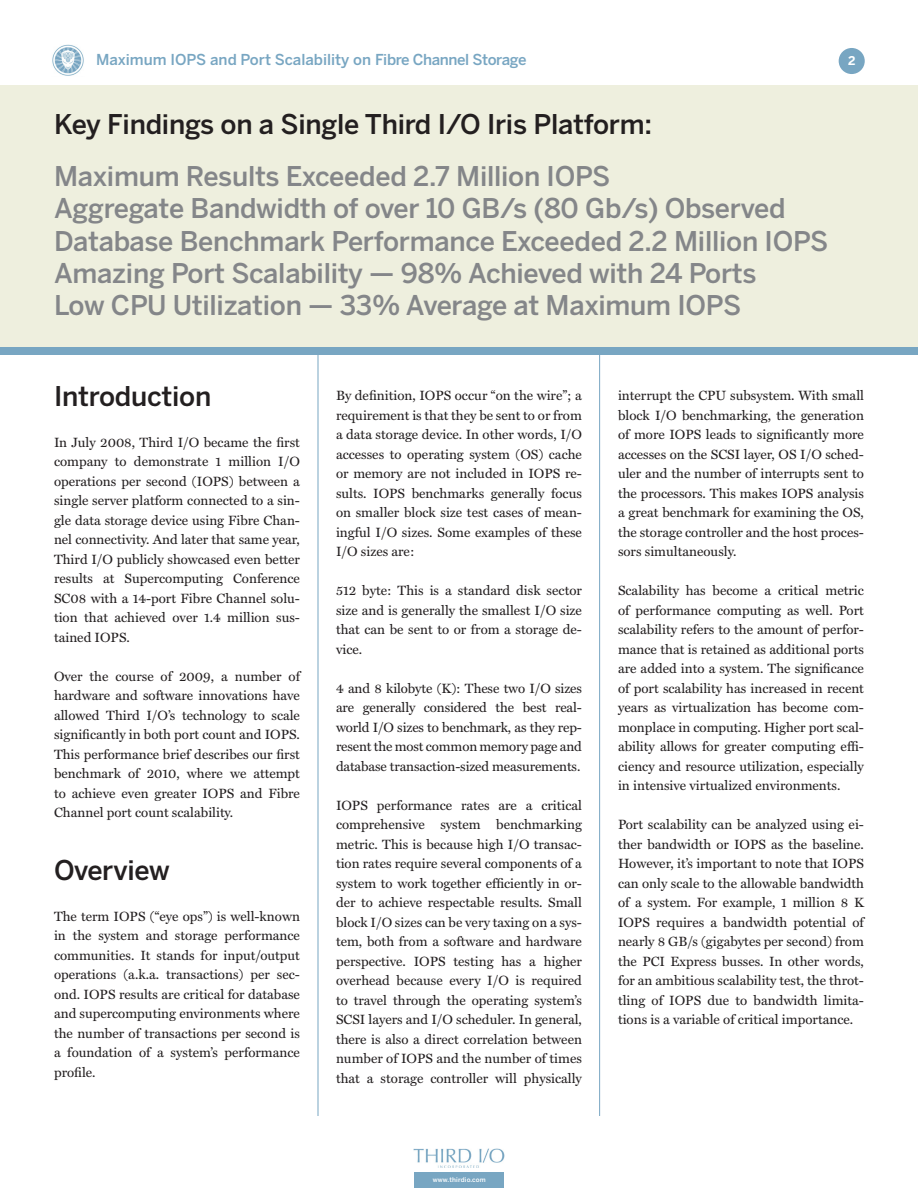
<style>
.page{position:relative;width:918px;height:1188px;background:#fff}
.page>*{position:absolute;margin:0;border:0;box-sizing:border-box;transform-origin:0 0}
.t1{font:500 27px "Benton Sans";letter-spacing:-.01em;color:#848689}
.t2{font:500 27px "Benton Sans";letter-spacing:-.01em;color:#231f20}
.t3{font:500 15px "Benton Sans";letter-spacing:-.005em;color:#78a6c2}
.body_para{font:13.5px/19.5px "Miller Text";color:#231f20;text-align:justify}
.t4{font:700 12px "Benton Sans";color:#fff}
.t5{font:500 6.45px "Benton Sans";letter-spacing:.025em;color:#fff}
</style>
<div class="page">
<img style="left:414px;top:1149px;width:90px;height:19px">
<div style="left:414px;top:1173px;width:90px;height:15px;background:#78a6c2"></div>
<img style="left:52px;top:45px;width:32px;height:30px">
<div style="left:839px;top:48px;width:26px;height:26px;background:#78a6c2;border-radius:50%"></div>
<hr style="left:318px;top:108px;width:1px;height:1008px;background:#78a6c2">
<hr style="left:599px;top:108px;width:1px;height:1008px;background:#78a6c2">
<div style="left:0;top:85px;width:918px;height:262px;background:#eeefde"></div>
<div style="left:0;top:347px;width:918px;height:7px;background:#78a6c2"></div>
<p class="t3" style="left:96px;top:51px;width:432px">Maximum IOPS and Port Scalability on Fibre Channel Storage</p>
<p class="t4" style="left:848px;top:54px;width:9px">2</p>
<p class="t2" style="left:54px;top:108px;width:600px">Key Findings on a Single Third I/O Iris Platform:</p>
<p class="t1" style="left:54px;top:160px;width:558px">Maximum Results Exceeded 2.7 Million IOPS</p>
<p class="t1" style="left:54px;top:192px;width:733px">Aggregate Bandwidth of over 10 GB/s (80 Gb/s) Observed</p>
<p class="t1" style="left:54px;top:225px;width:776px">Database Benchmark Performance Exceeded 2.2 Million IOPS</p>
<p class="t1" style="left:54px;top:257px;width:704px">Amazing Port Scalability — 98% Achieved with 24 Ports</p>
<p class="t1" style="left:54px;top:290px;width:689px">Low CPU Utilization — 33% Average at Maximum IOPS</p>
<p class="t2" style="left:54px;top:380px;width:159px">Introduction</p>
<p class="body_para" style="left:54px;top:432px;width:248px">In July 2008, Third I/O became the first company to demonstrate 1 million I/O operations per second (IOPS) between a single server platform connected to a sin&shy;gle data storage device using Fibre Chan&shy;nel connectivity. And later that same year, Third I/O publicly showcased even better results at Supercomputing Conference SC08 with a 14-port Fibre Channel solu&shy;tion that achieved over 1.4 million sus&shy;tained IOPS.</p>
<p class="body_para" style="left:54px;top:666px;width:248px">Over the course of 2009, a number of hardware and software innovations have allowed Third I/O’s technology to scale significantly in both port count and IOPS.<br>This performance brief describes our first benchmark of 2010, where we attempt to achieve even greater IOPS and Fibre Channel port count scalability.</p>
<p class="t2" style="left:54px;top:854px;width:117px">Overview</p>
<p class="body_para" style="left:54px;top:906px;width:248px">The term IOPS (“eye ops”) is well-known in the system and storage performance communities. It stands for input/output operations (a.k.a. transactions) per sec&shy;ond. IOPS results are critical for database and supercomputing environments where the number of transactions per second is a foundation of a system’s performance profile.</p>
<p class="body_para" style="left:336px;top:386px;width:248px">By definition, IOPS occur “on the wire”; a requirement is that they be sent to or from a data storage device. In other words, I/O accesses to operating system (OS) cache or memory are not included in IOPS re&shy;sults. IOPS benchmarks generally focus on smaller block size test cases of mean&shy;ingful I/O sizes. Some examples of these I/O sizes are:</p>
<p class="body_para" style="left:336px;top:581px;width:248px">512 byte: This is a standard disk sector size and is generally the smallest I/O size that can be sent to or from a storage de&shy;vice.</p>
<p class="body_para" style="left:336px;top:678px;width:248px">4 and 8 kilobyte (K): These two I/O sizes are generally considered the best real&shy;world I/O sizes to benchmark, as they rep&shy;resent the most common memory page and database transaction-sized measurements.</p>
<p class="body_para" style="left:336px;top:795px;width:248px">IOPS performance rates are a critical comprehensive system benchmarking metric. This is because high I/O transac&shy;tion rates require several components of a system to work together efficiently in or&shy;der to achieve respectable results. Small block I/O sizes can be very taxing on a sys&shy;tem, both from a software and hardware perspective. IOPS testing has a higher overhead because every I/O is required to travel through the operating system’s SCSI layers and I/O scheduler. In general, there is also a direct correlation between number of IOPS and the number of times that a storage controller will physically</p>
<p class="body_para" style="left:618px;top:386px;width:248px">interrupt the CPU subsystem. With small block I/O benchmarking, the generation of more IOPS leads to significantly more accesses on the SCSI layer, OS I/O sched&shy;uler and the number of interrupts sent to the processors. This makes IOPS analysis a great benchmark for examining the OS, the storage controller and the host proces&shy;sors simultaneously.</p>
<p class="body_para" style="left:618px;top:581px;width:248px">Scalability has become a critical metric of performance computing as well. Port scalability refers to the amount of perfor&shy;mance that is retained as additional ports are added into a system. The significance of port scalability has increased in recent years as virtualization has become com&shy;monplace in computing. Higher port scal&shy;ability allows for greater computing effi&shy;ciency and resource utilization, especially in intensive virtualized environments.</p>
<p class="body_para" style="left:618px;top:815px;width:248px">Port scalability can be analyzed using ei&shy;ther bandwidth or IOPS as the baseline.<br>However, it’s important to note that IOPS can only scale to the allowable bandwidth of a system. For example, 1 million 8 K IOPS requires a bandwidth potential of nearly 8 GB/s (gigabytes per second) from the PCI Express busses. In other words, for an ambitious scalability test, the throt&shy;tling of IOPS due to bandwidth limita&shy;tions is a variable of critical importance.</p>
<p class="t5" style="left:433px;top:1176px;width:54px">www.thirdio.com</p>
</div>
